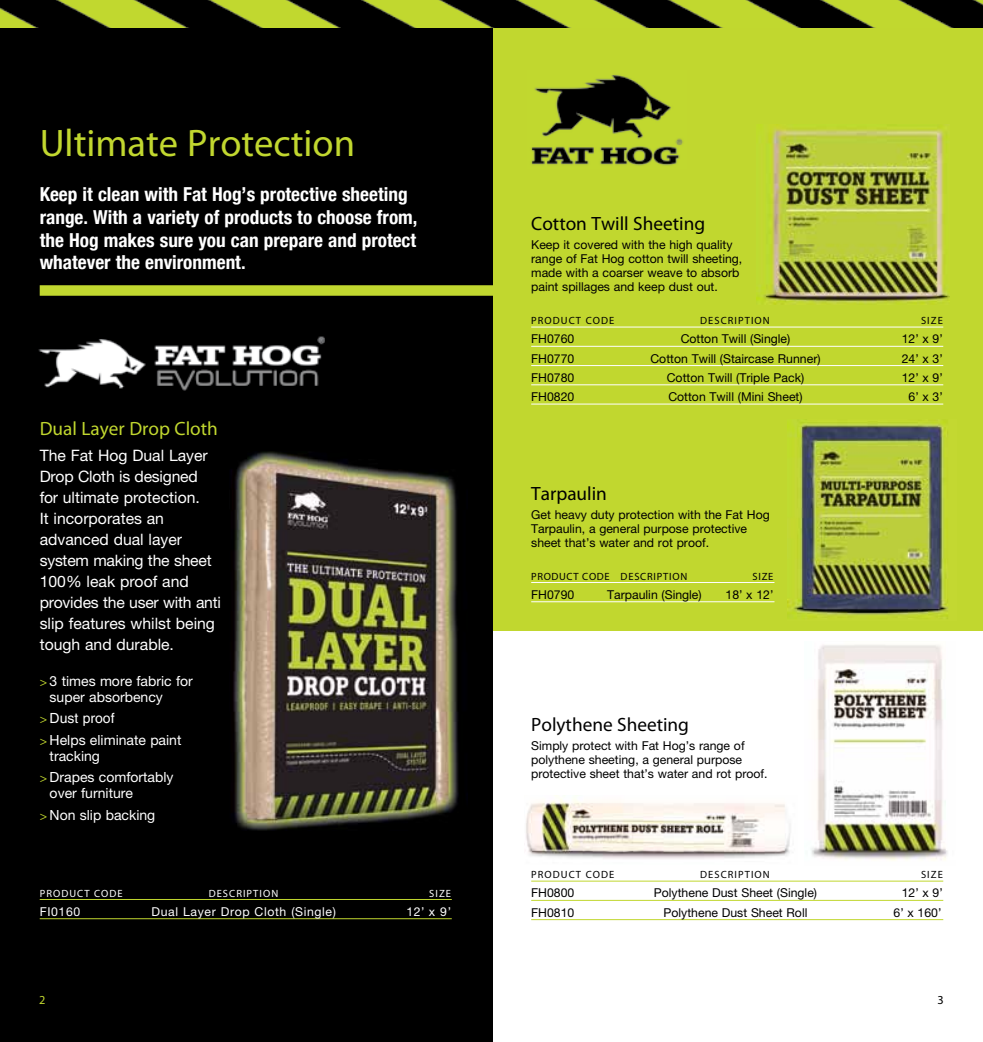
<style>
.page{position:relative;width:983px;height:1042px;background:#fff}
.page>*{position:absolute;margin:0;border:0;box-sizing:border-box;transform-origin:0 0}
.t1{font:38.5px "Myriad Pro";color:#c1d72f}
.t2{font:700 condensed 19.25px/22.8px "Helvetica Neue";color:#fff}
.t3{font:19.25px "Myriad Pro";color:#000}
.t4{font:19.25px "Myriad Pro";color:#c1d72f}
.t5{font:15.75px/21px "Helvetica Neue";color:#fff}
.t6{font:14px/15.8px "Helvetica Neue";color:#fff}
.t7{font:14px "Helvetica";color:#fff}
.t8{font:12.25px/14px "Helvetica Neue";color:#000}
.t9{font:12.25px "Helvetica Neue";letter-spacing:.05em;color:#fff}
.t10{font:12.25px "Myriad Pro";color:#c1d72f}
.t11{font:12.25px "Myriad Pro";color:#000}
.t12{font:10.5px "Myriad Pro";letter-spacing:.1em;color:#000}
.t13{font:10.5px "Myriad Pro";letter-spacing:.1em;color:#fff}
.t14{font:10.5px "Myriad Pro";letter-spacing:.075em;color:#000}
.s1{font-size:12.25px;color:#c1d72f}
.s2{font-family:"Helvetica Neue";font-size:12.25px;color:#c1d72f}
</style>
<div class="page">
<div style="left:492px;top:0;width:490px;height:631px;background:#c1d72f"></div>
<div style="left:0;top:0;width:492px;height:1042px;background:#000"></div>
<img style="left:38px;top:336px;width:287px;height:55px">
<hr style="left:40px;top:899px;width:411px;height:1px;background:#c1d72f">
<hr style="left:40px;top:918px;width:411px;height:1px;background:#c1d72f">
<hr style="left:531px;top:327px;width:412px;height:1px;background:#fff">
<hr style="left:531px;top:346px;width:412px;height:1px;background:#fff">
<hr style="left:531px;top:365px;width:412px;height:1px;background:#fff">
<hr style="left:531px;top:384px;width:412px;height:1px;background:#fff">
<hr style="left:531px;top:404px;width:412px;height:1px;background:#fff">
<hr style="left:531px;top:582px;width:243px;height:1px;background:#fff">
<hr style="left:531px;top:601px;width:243px;height:1px;background:#fff">
<img style="left:231px;top:452px;width:228px;height:378px">
<img style="left:811px;top:644px;width:137px;height:217px">
<img style="left:756px;top:128px;width:192px;height:176px">
<img style="left:787px;top:420px;width:162px;height:199px">
<img style="left:0;top:0;width:982px;height:27px">
<div style="left:40px;top:285px;width:454px;height:11px;background:#c1d72f"></div>
<img style="left:531px;top:75px;width:152px;height:91px">
<img style="left:526px;top:795px;width:265px;height:64px">
<hr style="left:531px;top:880px;width:412px;height:1px;background:#c1d72f">
<hr style="left:531px;top:900px;width:412px;height:1px;background:#c1d72f">
<hr style="left:531px;top:919px;width:412px;height:1px;background:#c1d72f">
<h1 class="t1" style="left:40px;top:119px;width:317px">Ultimate Protection</h1>
<h2 class="t2" style="left:40px;top:183px;width:379px">Keep it clean with Fat Hog’s protective sheeting range. With a variety of products to choose from, the Hog makes sure you can prepare and protect whatever the environment.</h2>
<h2 class="t4" style="left:40px;top:417px;width:180px">Dual Layer Drop Cloth</h2>
<p class="t5" style="left:40px;top:445px;width:183px">The Fat Hog Dual Layer<br>Drop Cloth is designed<br>for ultimate protection.<br>It incorporates an advanced dual layer system making the sheet<br>100% leak proof and provides the user with anti slip features whilst being tough and durable.</p>
<p class="t6" style="left:50px;top:673px;width:145px;text-indent:-10px"><span class="s1">&gt;</span> 3 times more fabric for super absorbency</p>
<p class="t7" style="left:40px;top:710px;width:76px"><span class="s2">&gt;</span> Dust proof</p>
<p class="t6" style="left:50px;top:732px;width:133px;text-indent:-10px"><span class="s1">&gt;</span> Helps eliminate paint tracking</p>
<p class="t6" style="left:50px;top:769px;width:125px;text-indent:-10px"><span class="s1">&gt;</span> Drapes comfortably over furniture</p>
<p class="t6" style="left:40px;top:807px;width:117px"><span class="s1">&gt;</span> Non slip backing</p>
<p class="t13" style="left:40px;top:886px;width:30px">Product</p>
<p class="t13" style="left:94px;top:886px;width:30px">code</p>
<p class="t13" style="left:209px;top:886px;width:71px">DESCRIPTION</p>
<p class="t13" style="left:429px;top:886px;width:22px">SIZE</p>
<p class="t9" style="left:40px;top:904px;width:42px">FI0160</p>
<p class="t9" style="left:152px;top:904px;width:186px">Dual Layer Drop Cloth (Single)</p>
<p class="t9" style="left:406px;top:904px;width:46px">12’ x 9’</p>
<h2 class="t3" style="left:531px;top:212px;width:175px">Cotton Twill Sheeting</h2>
<p class="t8" style="left:531px;top:238px;width:212px">Keep it covered with the high quality range of Fat Hog cotton twill sheeting, made with a coarser weave to absorb paint spillages and keep dust out.</p>
<p class="t12" style="left:531px;top:314px;width:30px">Product</p>
<p class="t12" style="left:585px;top:314px;width:30px">code</p>
<p class="t12" style="left:700px;top:314px;width:71px">DESCRIPTION</p>
<p class="t12" style="left:920px;top:314px;width:22px">SIZE</p>
<p class="t8" style="left:531px;top:332px;width:45px">FH0760</p>
<p class="t8" style="left:680px;top:332px;width:111px">Cotton Twill (Single)</p>
<p class="t8" style="left:901px;top:332px;width:43px">12’ x 9’</p>
<p class="t8" style="left:531px;top:351px;width:45px">FH0770</p>
<p class="t8" style="left:650px;top:351px;width:172px">Cotton Twill (Staircase Runner)</p>
<p class="t8" style="left:901px;top:351px;width:43px">24’ x 3’</p>
<p class="t8" style="left:531px;top:370px;width:45px">FH0780</p>
<p class="t8" style="left:666px;top:370px;width:139px">Cotton Twill (Triple Pack)</p>
<p class="t8" style="left:901px;top:370px;width:43px">12’ x 9’</p>
<p class="t8" style="left:531px;top:389px;width:45px">FH0820</p>
<p class="t8" style="left:668px;top:389px;width:136px">Cotton Twill (Mini Sheet)</p>
<p class="t8" style="left:908px;top:389px;width:36px">6’ x 3’</p>
<h2 class="t3" style="left:531px;top:482px;width:77px">Tarpaulin</h2>
<p class="t8" style="left:531px;top:507px;width:240px">Get heavy duty protection with the Fat Hog<br>Tarpaulin, a general purpose protective sheet that’s water and rot proof.</p>
<p class="t12" style="left:531px;top:569px;width:28px">Product</p>
<p class="t14" style="left:582px;top:569px;width:107px">code DESCRIPTION</p>
<p class="t12" style="left:752px;top:569px;width:21px">SIZE</p>
<p class="t8" style="left:531px;top:587px;width:45px">FH0790</p>
<p class="t8" style="left:607px;top:587px;width:96px">Tarpaulin (Single)</p>
<p class="t8" style="left:725px;top:587px;width:49px">18’ x 12’</p>
<h2 class="t3" style="left:531px;top:713px;width:159px">Polythene Sheeting</h2>
<p class="t8" style="left:531px;top:739px;width:238px">Simply protect with Fat Hog’s range of polythene sheeting, a general purpose protective sheet that’s water and rot proof.</p>
<p class="t12" style="left:531px;top:868px;width:30px">Product</p>
<p class="t12" style="left:585px;top:868px;width:30px">code</p>
<p class="t12" style="left:700px;top:868px;width:71px">DESCRIPTION</p>
<p class="t12" style="left:920px;top:868px;width:22px">SIZE</p>
<p class="t8" style="left:531px;top:886px;width:45px">FH0800</p>
<p class="t8" style="left:653px;top:886px;width:165px">Polythene Dust Sheet (Single)</p>
<p class="t8" style="left:901px;top:886px;width:43px">12’ x 9’</p>
<p class="t8" style="left:531px;top:905px;width:45px">FH0810</p>
<p class="t8" style="left:663px;top:905px;width:145px">Polythene Dust Sheet Roll</p>
<p class="t8" style="left:893px;top:905px;width:49px">6’ x 160’</p>
<p class="t10" style="left:39px;top:992px;width:8px">2</p>
<p class="t11" style="left:937px;top:992px;width:8px">3</p>
</div>
